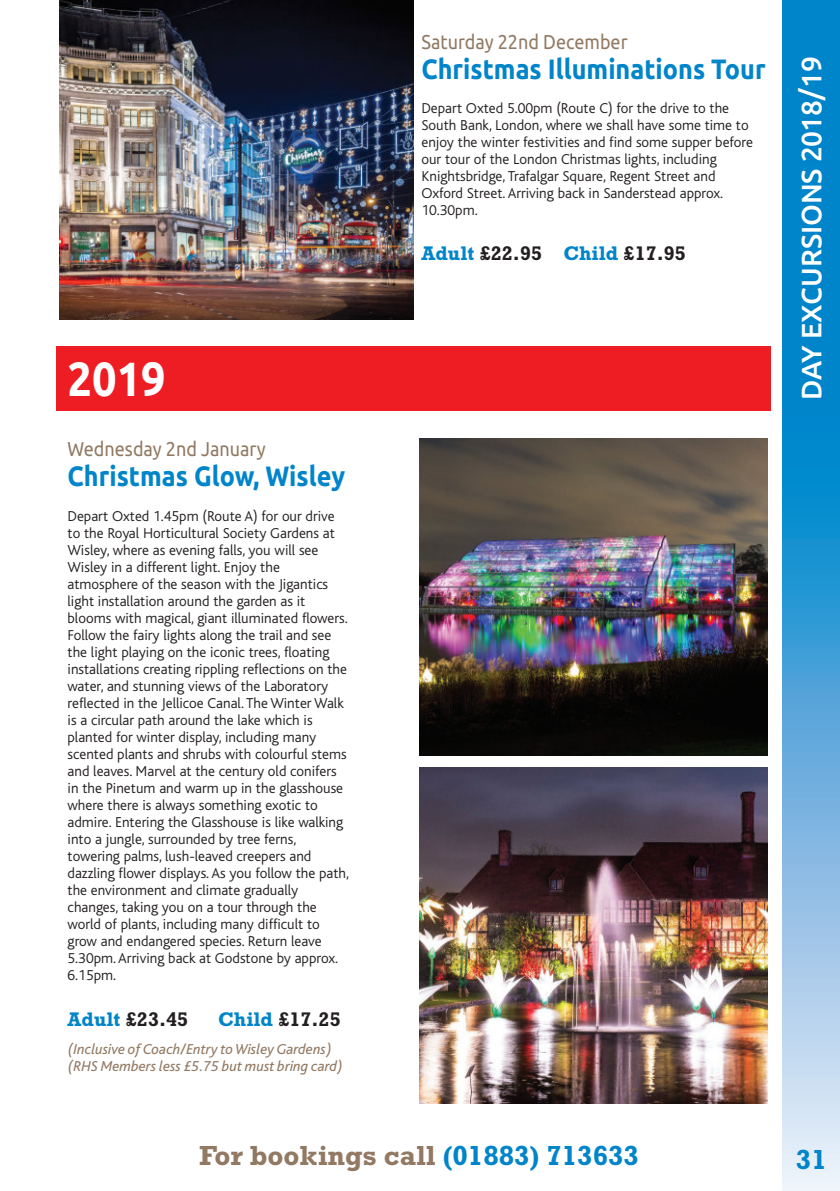
<style>
.page{position:relative;width:840px;height:1191px;background:#fff}
.page>*{position:absolute;margin:0;border:0;box-sizing:border-box;transform-origin:0 0}
.t1{font:700 48px "Ubuntu";color:#fff;scale:.9 1}
.t2{font:700 28px "Ubuntu";color:#0084ca;scale:.9 1}
.t3{font:700 28px "Rockwell";color:#927963}
.t4{font:500 28px "Ubuntu";color:#fff}
.t5{font:700 28px "Rockwell";color:#0084ca}
.t6{font:700 20px "Rockwell";color:#231f20}
.t7{font:20px "Ubuntu";color:#927963;scale:.9 1}
.t8{font:300 15px/17px "Bliss";color:#231f20}
.t9{font:italic 15px/17px "Bliss";color:#927963}
.s1{color:#0084ca}
</style>
<div class="page">
<div style="left:56px;top:347px;width:715px;height:64px;background:#ee1d23"></div>
<div style="left:782px;top:396px;width:58px;height:795px;background:linear-gradient(to bottom,#007cc8,#f2ecf8)"></div>
<div style="left:782px;top:0;width:58px;height:398px;background:#0084ca"></div>
<img style="left:59px;top:0;width:354px;height:319px">
<img style="left:419px;top:439px;width:349px;height:317px">
<img style="left:419px;top:767px;width:349px;height:337px">
<h1 class="t1" style="left:68px;top:350px;width:111px">2019</h1>
<h3 class="t7" style="left:68px;top:437px;width:222px">Wednesday 2nd January</h3>
<h2 class="t2" style="left:68px;top:459px;width:310px">Christmas Glow, Wisley</h2>
<p class="t8" style="left:68px;top:509px;width:283px">Depart Oxted 1.45pm (Route A) for our drive to the Royal Horticultural Society Gardens at Wisley, where as evening falls, you will see Wisley in a different light. Enjoy the atmosphere of the season with the Jigantics light installation around the garden as it blooms with magical, giant illuminated flowers.<br>Follow the fairy lights along the trail and see the light playing on the iconic trees, floating installations creating rippling reflections on the water, and stunning views of the Laboratory reflected in the Jellicoe Canal. The Winter Walk is a circular path around the lake which is planted for winter display, including many scented plants and shrubs with colourful stems and leaves. Marvel at the century old conifers in the Pinetum and warm up in the glasshouse where there is always something exotic to admire. Entering the Glasshouse is like walking into a jungle, surrounded by tree ferns, towering palms, lush-leaved creepers and dazzling flower displays.As you follow the path, the environment and climate gradually changes, taking you on a tour through the world of plants, including many difficult to grow and endangered species. Return leave 5.30pm.Arriving back at Godstone by approx.<br>6.15pm.</p>
<h3 class="t6" style="left:68px;top:1007px;width:122px"><span class="s1">Adult</span> £23.45</h3>
<h3 class="t6" style="left:218px;top:1007px;width:124px"><span class="s1">Child</span> £17.25</h3>
<p class="t9" style="left:68px;top:1042px;width:277px">(Inclusive of Coach/Entry to Wisley Gardens) (RHS Members less £5.75 but must bring card)</p>
<h3 class="t7" style="left:421px;top:30px;width:231px">Saturday 22nd December</h3>
<h2 class="t2" style="left:421px;top:52px;width:384px">Christmas Illuminations Tour</h2>
<p class="t8" style="left:421px;top:101px;width:333px">Depart Oxted 5.00pm (Route C) for the drive to the South Bank, London, where we shall have some time to enjoy the winter festivities and find some supper before our tour of the London Christmas lights, including Knightsbridge, Trafalgar Square, Regent Street and Oxford Street.Arriving back in Sanderstead approx.<br>10.30pm.</p>
<h3 class="t6" style="left:421px;top:242px;width:266px"><span class="s1">Adult</span> £22.95 <span class="s1">Child</span> £17.95</h3>
<h2 class="t4" style="left:794px;top:400px;width:345px;rotate:-90deg">Day Excursions 2018/19</h2>
<h2 class="t3" style="left:199px;top:1139px;width:441px">For bookings call <span class="s1">(01883) 713633</span></h2>
<h2 class="t5" style="left:796px;top:1143px;width:32px">31</h2>
</div>
